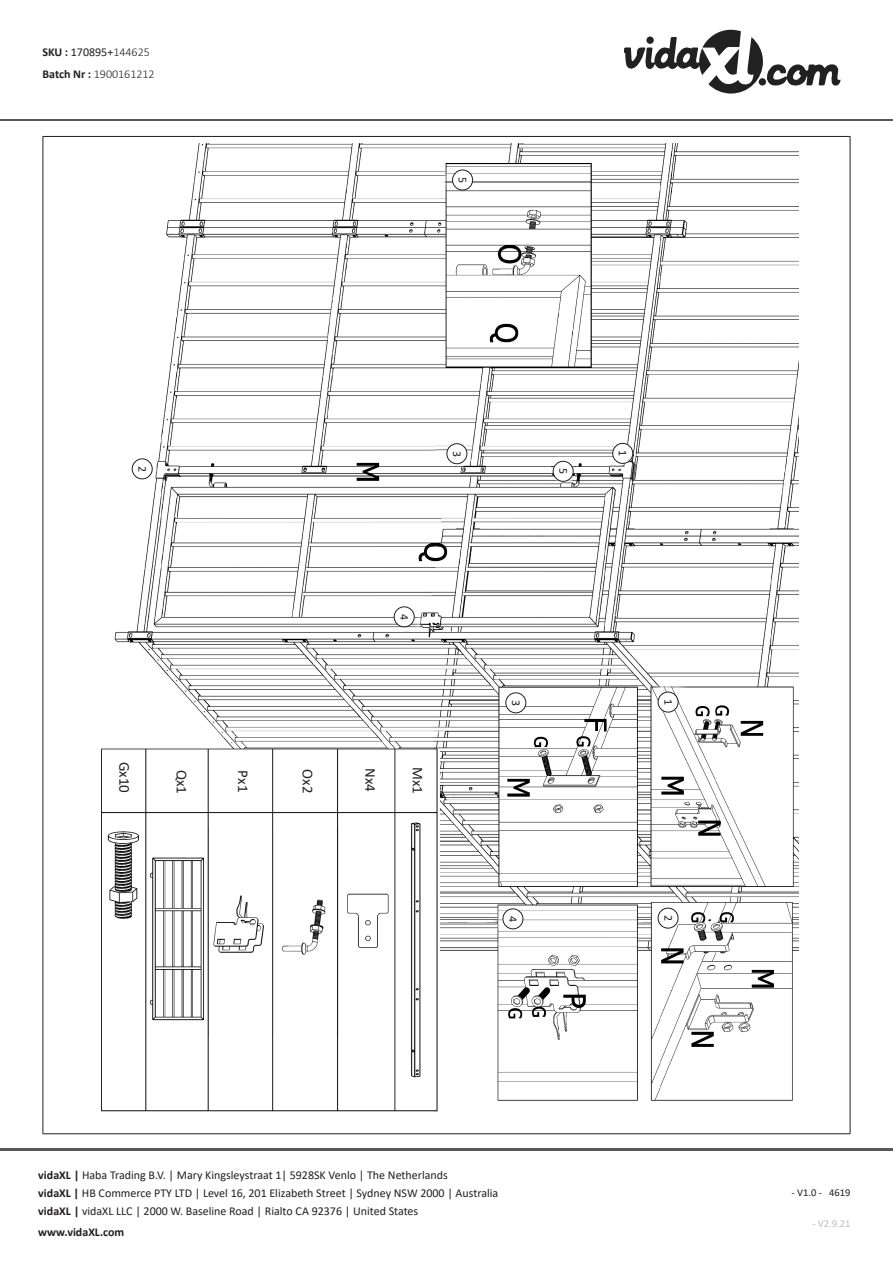
<style>
.page{position:relative;width:893px;height:1263px;background:#fff}
.page>*{position:absolute;margin:0;border:0;box-sizing:border-box;transform-origin:0 0}
.t1{font:15px "Calibri";color:#231f20}
.t2{font:12px/18px "Calibri";color:#231f20}
.t3{font:300 12px/22.5px "Calibri";color:#231f20}
.t4{font:700 12px "Calibri";color:#231f20}
.t5{font:10.5px "Calibri";color:#231f20}
.t6{font:10.5px "Calibri";color:#bcbdc0}
.s1{font-weight:700}
.s2{font-weight:400}
</style>
<div class="page">
<hr style="left:0;top:1148px;width:893px;height:2px;background:#57585a">
<svg style="left:624px;top:30px;width:216px;height:64px"></svg>
<div style="left:759px;top:78px;width:7px;height:8px;background:#212121;border-radius:50%"></div>
<hr style="left:0;top:119px;width:893px;height:1px;background:#57585a">
<hr style="left:43px;top:136px;width:807px;height:1px;background:#231f20">
<hr style="left:43px;top:137px;width:1px;height:996px;background:#231f20">
<hr style="left:850px;top:137px;width:1px;height:996px;background:#231f20">
<hr style="left:43px;top:1133px;width:807px;height:1px;background:#231f20">
<img style="left:101px;top:143px;width:698px;height:969px">
<div style="left:658px;top:692px;width:20px;height:20px;background:#fff;border-radius:50%"></div>
<div style="left:658px;top:692px;width:20px;height:20px;border:1px solid #231f20;border-radius:50%"></div>
<div style="left:613px;top:443px;width:20px;height:20px;background:#fff;border-radius:50%"></div>
<div style="left:612px;top:443px;width:21px;height:21px;border:1px solid #231f20;border-radius:50%"></div>
<div style="left:658px;top:908px;width:20px;height:20px;background:#fff;border-radius:50%"></div>
<div style="left:658px;top:908px;width:20px;height:20px;border:1px solid #231f20;border-radius:50%"></div>
<div style="left:132px;top:459px;width:20px;height:20px;background:#fff;border-radius:50%"></div>
<div style="left:132px;top:458px;width:21px;height:21px;border:1px solid #231f20;border-radius:50%"></div>
<div style="left:506px;top:693px;width:20px;height:20px;background:#fff;border-radius:50%"></div>
<div style="left:505px;top:692px;width:21px;height:21px;border:1px solid #231f20;border-radius:50%"></div>
<div style="left:447px;top:444px;width:20px;height:20px;background:#fff;border-radius:50%"></div>
<div style="left:446px;top:443px;width:21px;height:21px;border:1px solid #231f20;border-radius:50%"></div>
<div style="left:503px;top:909px;width:20px;height:20px;background:#fff;border-radius:50%"></div>
<div style="left:503px;top:908px;width:20px;height:21px;border:1px solid #231f20;border-radius:50%"></div>
<div style="left:394px;top:607px;width:20px;height:20px;background:#fff;border-radius:50%"></div>
<div style="left:394px;top:606px;width:21px;height:21px;border:1px solid #231f20;border-radius:50%"></div>
<div style="left:453px;top:170px;width:20px;height:20px;background:#fff;border-radius:50%"></div>
<div style="left:452px;top:170px;width:21px;height:20px;border:1px solid #231f20;border-radius:50%"></div>
<div style="left:553px;top:461px;width:20px;height:20px;background:#fff;border-radius:50%"></div>
<div style="left:553px;top:461px;width:21px;height:21px;border:1px solid #231f20;border-radius:50%"></div>
<p class="t3" style="left:43px;top:40px;width:114px"><span class="s1">SKU :</span> <span class="s2">170895+</span>144625<br><span class="s1">Batch Nr :</span> 1900161212</p>
<p class="t2" style="left:472px;top:177px;width:8px;rotate:90deg">5</p>
<p class="t2" style="left:152px;top:466px;width:8px;rotate:90deg">2</p>
<p class="t2" style="left:466px;top:451px;width:8px;rotate:90deg">3</p>
<p class="t2" style="left:573px;top:468px;width:8px;rotate:90deg">5</p>
<p class="t2" style="left:632px;top:450px;width:8px;rotate:90deg">1</p>
<p class="t2" style="left:414px;top:614px;width:8px;rotate:90deg">4</p>
<p class="t1" style="left:135px;top:762px;width:33px;rotate:90deg">Gx10</p>
<p class="t1" style="left:192px;top:769px;width:26px;rotate:90deg">Qx1</p>
<p class="t1" style="left:254px;top:770px;width:23px;rotate:90deg">Px1</p>
<p class="t1" style="left:318px;top:769px;width:25px;rotate:90deg">Ox2</p>
<p class="t1" style="left:381px;top:768px;width:25px;rotate:90deg">Nx4</p>
<p class="t1" style="left:428px;top:767px;width:28px;rotate:90deg">Mx1</p>
<p class="t2" style="left:525px;top:700px;width:8px;rotate:90deg">3</p>
<p class="t2" style="left:522px;top:916px;width:8px;rotate:90deg">4</p>
<p class="t2" style="left:678px;top:699px;width:8px;rotate:90deg">1</p>
<p class="t2" style="left:678px;top:915px;width:8px;rotate:90deg">2</p>
<p class="t2" style="left:38px;top:1166px;width:462px"><span class="s1">vidaXL |</span> Haba Trading B.V. | Mary Kingsleystraat 1| 5928SK Venlo | The Netherlands<br><span class="s1">vidaXL |</span> HB Commerce PTY LTD | Level 16, 201 Elizabeth Street | Sydney NSW 2000 | Australia <span class="s1">vidaXL |</span> vidaXL LLC | 2000 W. Baseline Road | Rialto CA 92376 | United States</p>
<p class="t4" style="left:38px;top:1223px;width:88px">www.vidaXL.com</p>
<p class="t5" style="left:792px;top:1185px;width:60px">- V1.0 - 4619</p>
<p class="t6" style="left:812px;top:1216px;width:40px">- V2.9.21</p>
</div>
